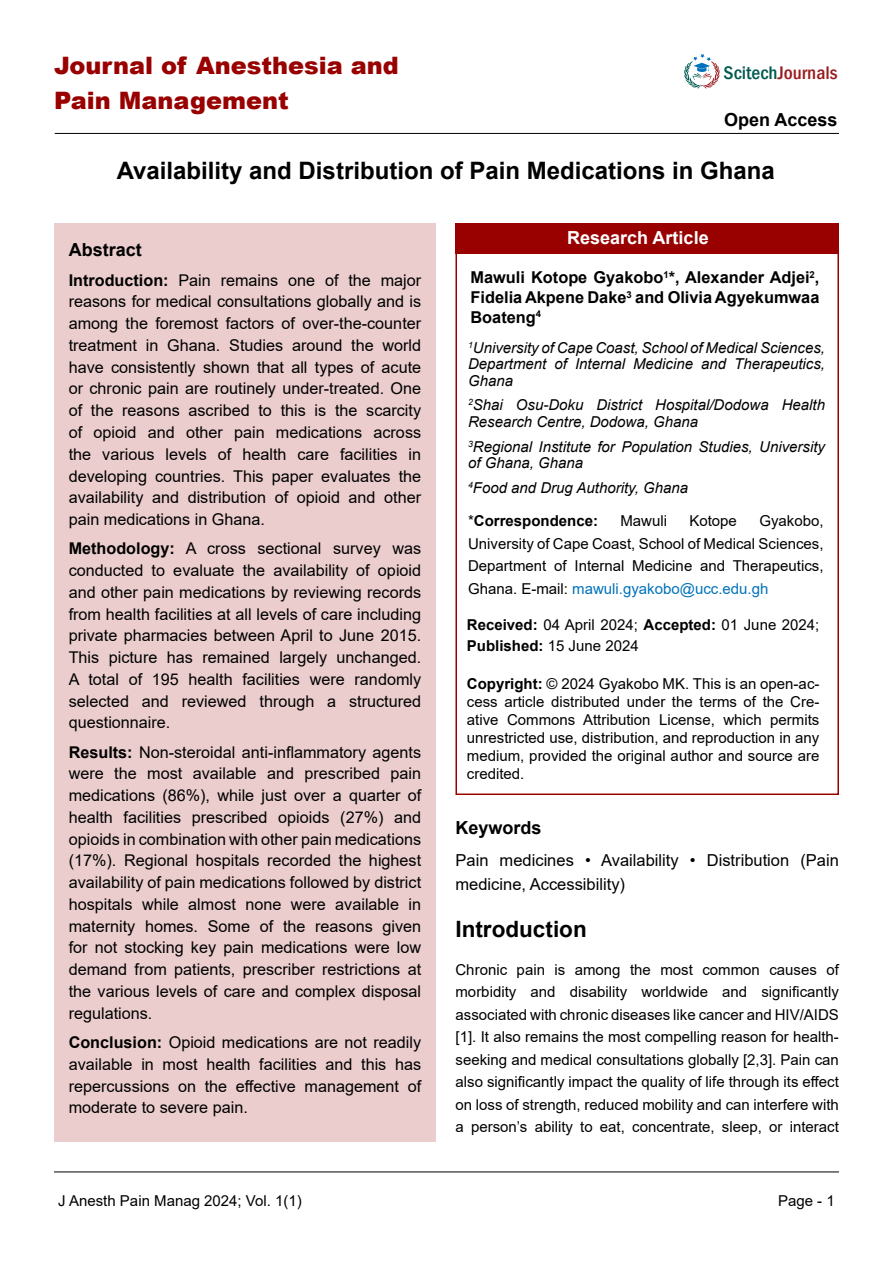
<style>
.page{position:relative;width:893px;height:1263px;background:#fff}
.page>*{position:absolute;margin:0;border:0;box-sizing:border-box;transform-origin:0 0}
.t1{font:700 24px "Arial";color:#000}
.t2{font:900 24px "Arial";color:#900}
.t3{font:700 22.5px "Arial";color:#000}
.t4{font:500 condensed 18.75px "Franklin Gothic";color:#991b1e;scale:1.05 1}
.t5{font:700 18px "Arial";color:#000}
.t6{font:700 18px "Arial";color:#fff}
.t7{font:16.5px/24px "Arial";color:#000}
.t8{font:700 16.35px/19.6px "Arial";color:#000;text-align:justify}
.t9{font:16.2px/21.8px "Arial";color:#000;text-align:justify}
.t10{font:15px/22.5px "Arial";color:#000;text-align:justify}
.t11{font:italic 15px/16.5px "Arial";color:#000}
.t12{font:700 15px "Arial";color:#000}
.s1{color:#005a50}
.s2{font-weight:700}
.s3{font-weight:400}
.s4{color:#0072bc}
</style>
<div class="page">
<hr style="left:54px;top:1171px;width:785px;height:1px;background:#000">
<hr style="left:55px;top:133px;width:784px;height:1px;background:#000">
<svg style="left:684px;top:54px;width:36px;height:35px"></svg>
<div style="left:455px;top:249px;width:384px;height:546px;border:2px solid #900"></div>
<div style="left:455px;top:223px;width:384px;height:30px;background:#900"></div>
<div style="left:54px;top:223px;width:382px;height:918px;background:#ebcdcd"></div>
<h1 class="t2" style="left:54px;top:48px;width:346px">Journal of Anesthesia and</h1>
<p class="t4" style="left:724px;top:61px;width:110px"><span class="s1">Scitech</span>Journals</p>
<h1 class="t2" style="left:54px;top:83px;width:236px">Pain Management</h1>
<p class="t5" style="left:724px;top:107px;width:115px">Open Access</p>
<h1 class="t1" style="left:117px;top:154px;width:659px">Availability and Distribution of Pain Medications in Ghana</h1>
<p class="t5" style="left:69px;top:237px;width:75px">Abstract</p>
<p class="t9" style="left:69px;top:269px;width:354px"><span class="s2">Introduction:</span> Pain remains one of the major reasons for medical consultations globally and is among the foremost factors of over-the-counter treatment in Ghana. Studies around the world have consistently shown that all types of acute or chronic pain are routinely under-treated. One of the reasons ascribed to this is the scarcity of opioid and other pain medications across the various levels of health care facilities in developing countries. This paper evaluates the availability and distribution of opioid and other pain medications in Ghana.</p>
<p class="t9" style="left:69px;top:538px;width:354px"><span class="s2">Methodology:</span> A cross sectional survey was conducted to evaluate the availability of opioid and other pain medications by reviewing records from health facilities at all levels of care including private pharmacies between April to June 2015.<br>This picture has remained largely unchanged.<br>A total of 195 health facilities were randomly selected and reviewed through a structured questionnaire.</p>
<p class="t9" style="left:69px;top:741px;width:354px"><span class="s2">Results:</span> Non-steroidal anti-inflammatory agents were the most available and prescribed pain medications (86%), while just over a quarter of health facilities prescribed opioids (27%) and opioids in combination with other pain medications (17%). Regional hospitals recorded the highest availability of pain medications followed by district hospitals while almost none were available in maternity homes. Some of the reasons given for not stocking key pain medications were low demand from patients, prescriber restrictions at the various levels of care and complex disposal regulations.</p>
<p class="t9" style="left:69px;top:1031px;width:354px"><span class="s2">Conclusion:</span> Opioid medications are not readily available in most health facilities and this has repercussions on the effective management of moderate to severe pain.</p>
<p class="t6" style="left:567px;top:225px;width:143px">Research Article</p>
<p class="t8" style="left:470px;top:268px;width:350px">Mawuli Kotope Gyakobo<sup>1</sup>*, Alexander Adjei<sup>2</sup>, Fidelia Akpene Dake<sup>3</sup> and Olivia Agyekumwaa Boateng<sup>4</sup></p>
<p class="t11" style="left:468px;top:339px;width:358px;text-align:justify"><sup>1</sup>University of Cape Coast, School of Medical Sciences, Department of Internal Medicine and Therapeutics, Ghana</p>
<p class="t11" style="left:468px;top:397px;width:358px"><sup>2</sup>Shai Osu-Doku District Hospital/Dodowa Health<br>Research Centre, Dodowa, Ghana</p>
<p class="t11" style="left:468px;top:438px;width:358px"><sup>3</sup>Regional Institute for Population Studies, University of Ghana, Ghana</p>
<p class="t11" style="left:468px;top:479px;width:221px"><sup>4</sup>Food and Drug Authority, Ghana</p>
<p class="t12" style="left:468px;top:510px;width:132px"><span class="s3">*</span>Correspondence:</p>
<p class="t10" style="left:620px;top:510px;width:48px">Mawuli</p>
<p class="t10" style="left:689px;top:510px;width:49px">Kotope</p>
<p class="t10" style="left:468px;top:510px;width:357px;text-indent:291px">Gyakobo, University of Cape Coast, School of Medical Sciences, Department of Internal Medicine and Therapeutics, Ghana. E-mail: <span class="s4">mawuli.gyakobo@ucc.edu.gh</span></p>
<p class="t10" style="left:467px;top:614px;width:354px;line-height:21px"><span class="s2">Received:</span> 04 April 2024; <span class="s2">Accepted:</span> 01 June 2024;<br><span class="s2">Published:</span> 15 June 2024</p>
<p class="t10" style="left:467px;top:674px;width:354px;line-height:18px"><span class="s2">Copyright:</span> © 2024 Gyakobo MK. This is an open-ac&shy;cess article distributed under the terms of the Cre&shy;ative Commons Attribution License, which permits unrestricted use, distribution, and reproduction in any medium, provided the original author and source are credited.</p>
<p class="t5" style="left:455px;top:815px;width:88px">Keywords</p>
<p class="t7" style="left:455px;top:848px;width:385px">Pain medicines • Availability • Distribution (Pain medicine, Accessibility)</p>
<h2 class="t3" style="left:455px;top:914px;width:133px">Introduction</h2>
<p class="t10" style="left:455px;top:958px;width:385px">Chronic pain is among the most common causes of morbidity and disability worldwide and significantly associated with chronic diseases like cancer and HIV/AIDS [1]. It also remains the most compelling reason for health&shy;seeking and medical consultations globally [2,3]. Pain can also significantly impact the quality of life through its effect on loss of strength, reduced mobility and can interfere with a person’s ability to eat, concentrate, sleep, or interact</p>
<p class="t10" style="left:58px;top:1190px;width:245px">J Anesth Pain Manag 2024; Vol. 1(1)</p>
<p class="t10" style="left:778px;top:1190px;width:58px">Page - 1</p>
</div>
